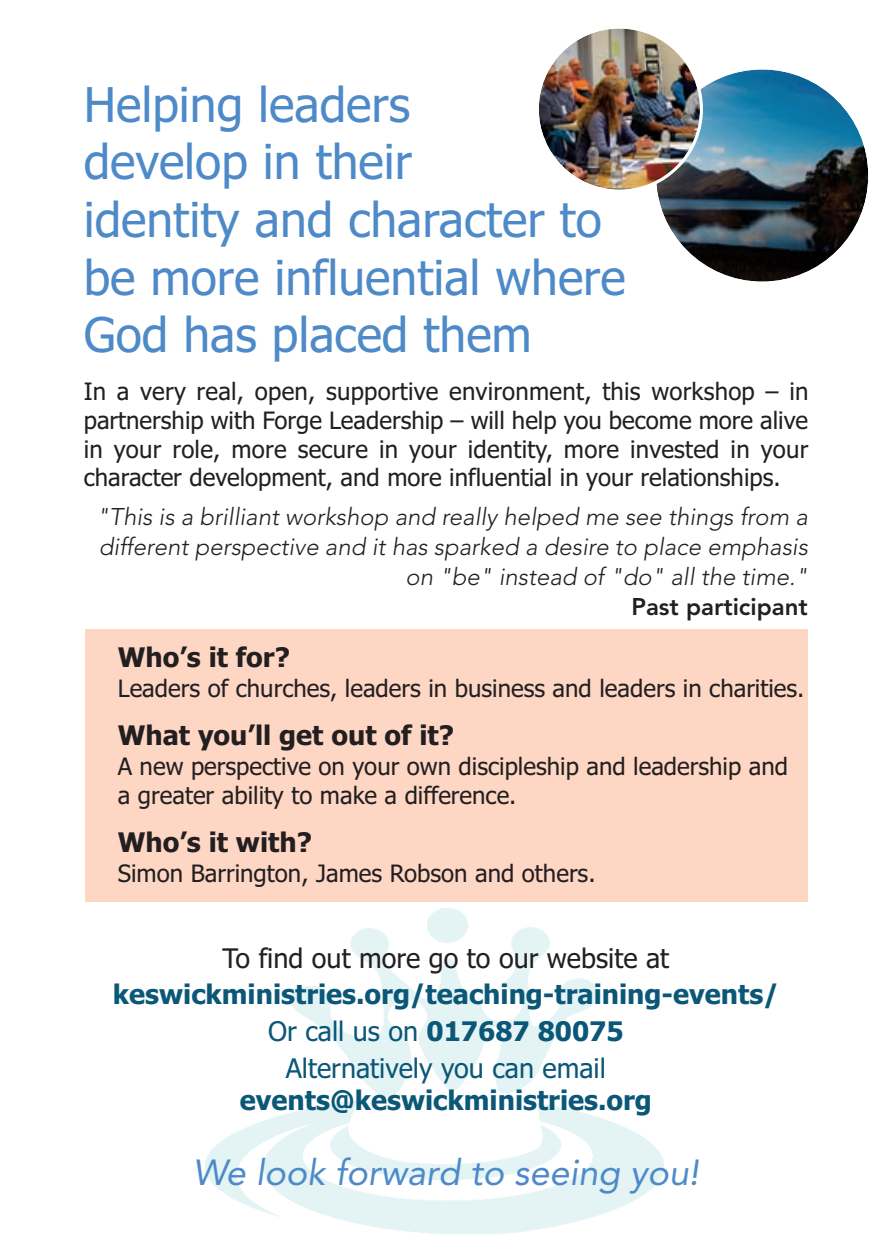
<style>
.page{position:relative;width:893px;height:1259px;background:#fff}
.page>*{position:absolute;margin:0;border:0;box-sizing:border-box;transform-origin:0 0}
.t1{font:48px/57.6px "Tahoma";color:#4f8ac8}
.t2{font:italic 36px "Avenir";color:#4f8ac8}
.t3{font:700 27px/36.6px "Tahoma";color:#0b5777;text-align:center}
.t4{font:700 27px "Tahoma";color:#231f20}
.t5{font:27px "Tahoma";color:#231f20}
.t6{font:24px/28.8px "Tahoma";color:#231f20;text-align:justify}
.t7{font:italic 300 24px/30px "Avenir";color:#231f20;text-align:right}
.t8{font:800 24px "Avenir";color:#231f20}
.s1{font-weight:400}
</style>
<div class="page">
<img style="left:205px;top:909px;width:459px;height:325px">
<div style="left:85px;top:629px;width:723px;height:272px;background:#fdd6c4"></div>
<svg style="left:657px;top:69px;width:212px;height:213px"></svg>
<img style="left:539px;top:28px;width:164px;height:165px">
<h1 class="t1" style="left:84px;top:80px;width:544px">Helping leaders<br>develop in their<br>identity and character to be more influential where<br>God has placed them</h1>
<p class="t6" style="left:84px;top:379px;width:726px">In a very real, open, supportive environment, this workshop – in partnership with Forge Leadership – will help you become more alive in your role, more secure in your identity, more invested in your character development, and more influential in your relationships.</p>
<p class="t7" style="left:97px;top:503px;width:713px">"This is a brilliant workshop and really helped me see things from a different perspective and it has sparked a desire to place emphasis on "be" instead of "do" all the time."</p>
<p class="t8" style="left:631px;top:597px;width:178px">Past participant</p>
<p class="t4" style="left:118px;top:642px;width:174px">Who’s it for?</p>
<p class="t6" style="left:118px;top:676px;width:688px">Leaders of churches, leaders in business and leaders in charities.</p>
<p class="t4" style="left:118px;top:720px;width:338px">What you’ll get out of it?</p>
<p class="t6" style="left:118px;top:754px;width:672px">A new perspective on your own discipleship and leadership and a greater ability to make a difference.</p>
<p class="t4" style="left:118px;top:827px;width:196px">Who’s it with?</p>
<p class="t6" style="left:118px;top:861px;width:479px">Simon Barrington, James Robson and others.</p>
<p class="t5" style="left:223px;top:947px;width:448px">To find out more go to our website at</p>
<p class="t3" style="left:113px;top:976px;width:667px">keswickministries.org/teaching-training-events/<br><span class="s1">Or call us on</span> 017687 80075<br><span class="s1">Alternatively you can email</span></p>
<p class="t3" style="left:240px;top:1082px;width:413px">events@keswickministries.org</p>
<h2 class="t2" style="left:193px;top:1157px;width:508px">We look forward to seeing you!</h2>
</div>
